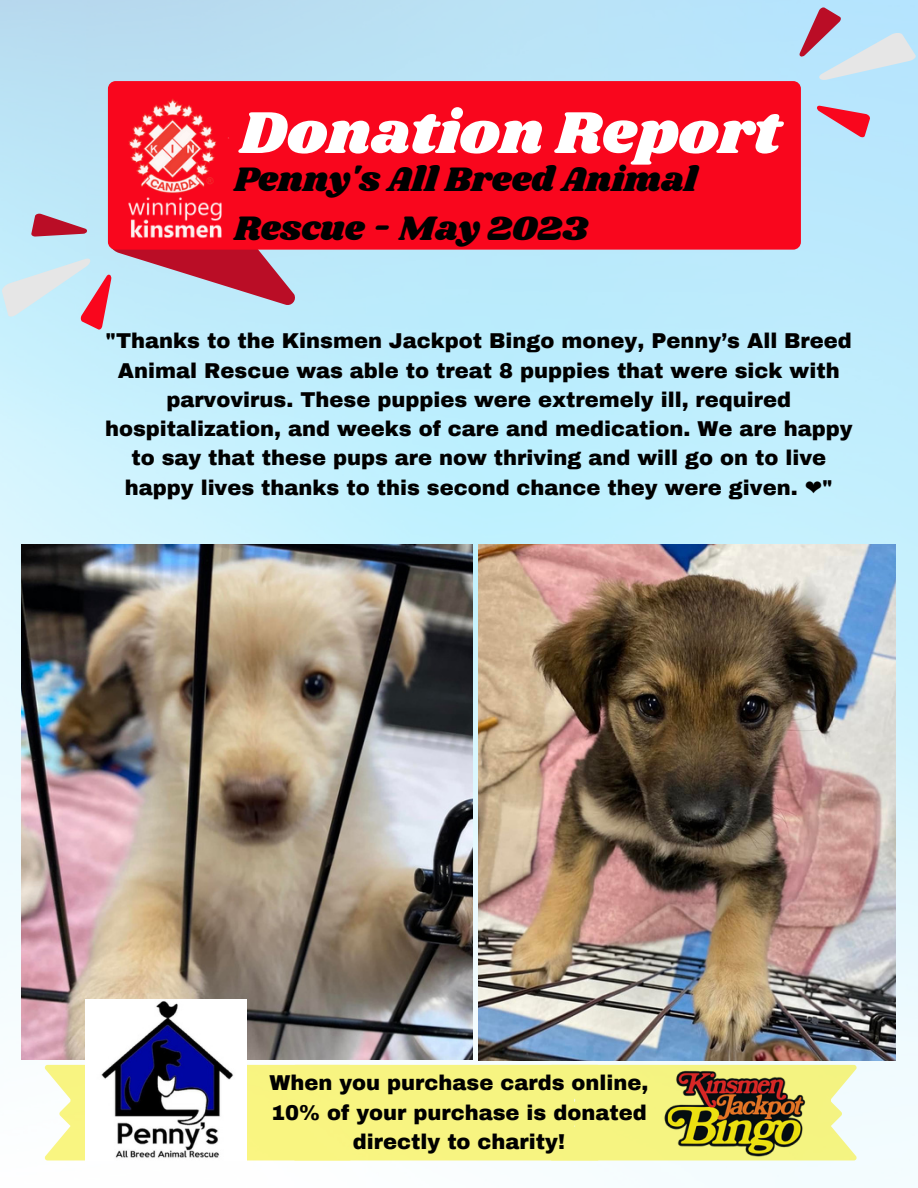
<style>
.page{position:relative;width:918px;height:1188px;background:#fff}
.page>*{position:absolute;margin:0;border:0;box-sizing:border-box;transform-origin:0 0}
.t1{font:61.2px "Shrikhand";color:#fff}
.t2{font:35.25px/48.3px "Shrikhand";color:#000}
.t3{font:900 21px/29.2px "Archivo";color:#000;text-align:center}
.s1{font-family:"DejaVu Sans";font-weight:400}
</style>
<div class="page">
<img style="left:0;top:0;width:918px;height:1188px">
<div style="left:108px;top:81px;width:693px;height:169px;background:#f9061d;border-radius:8px"></div>
<svg style="left:798px;top:7px;width:119px;height:74px;background:#c0d1e4"></svg>
<svg style="left:816px;top:105px;width:54px;height:33px;background:#d4839a"></svg>
<svg style="left:1px;top:213px;width:296px;height:117px;background:#c6adbe"></svg>
<img style="left:92px;top:77px;width:169px;height:169px">
<div style="left:45px;top:1065px;width:812px;height:95px;background:#f7f481"></div>
<img style="left:664px;top:1061px;width:143px;height:123px">
<img style="left:21px;top:545px;width:451px;height:515px">
<img style="left:479px;top:544px;width:416px;height:517px">
<img style="left:86px;top:999px;width:161px;height:161px">
<p class="t1" style="left:240px;top:90px;width:542px">Donation Report</p>
<p class="t2" style="left:234px;top:157px;width:465px">Penny's All Breed Animal<br>Rescue - May 2023</p>
<p class="t3" style="left:105px;top:327px;width:749px">"Thanks to the Kinsmen Jackpot Bingo money, Penny’s All Breed Animal Rescue was able to treat 8 puppies that were sick with parvovirus. These puppies were extremely ill, required hospitalization, and weeks of care and medication. We are happy to say that these pups are now thriving and will go on to live happy lives thanks to this second chance they were given. <span class="s1">❤️</span>"</p>
<p class="t3" style="left:269px;top:1069px;width:381px">When you purchase cards online,</p>
<p class="t3" style="left:271px;top:1098px;width:377px">10% of your purchase is donated</p>
<p class="t3" style="left:353px;top:1127px;width:214px">directly to charity!</p>
</div>
